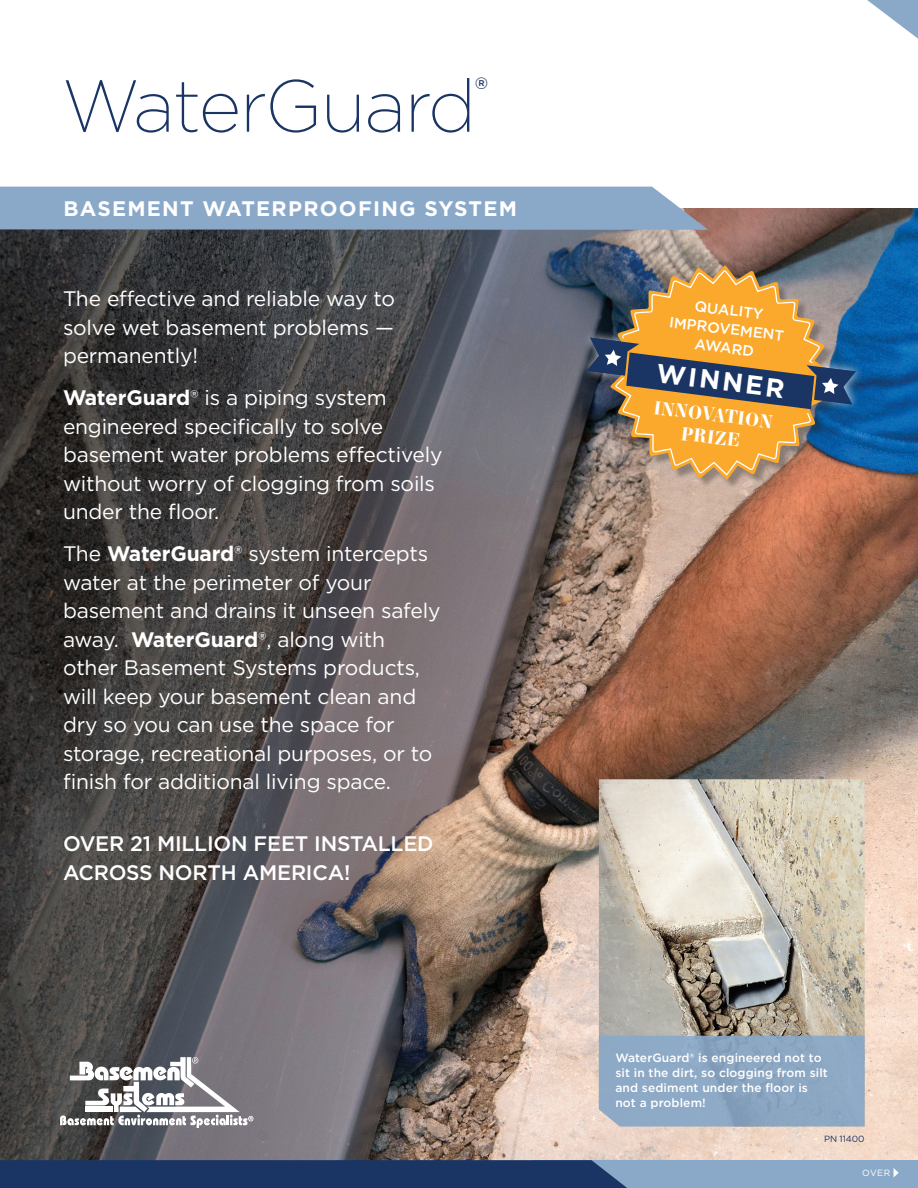
<style>
.page{position:relative;width:918px;height:1188px;background:#fff}
.page>*{position:absolute;margin:0;border:0;box-sizing:border-box;transform-origin:0 0}
.t1{font:200 73.5px "Gotham";letter-spacing:-.02em;color:#1a3564}
.t2{font:700 26.4px "Gotham";color:#fff}
.t3{font:21px/28.5px "Gotham";letter-spacing:-.01em;color:#fff}
.t4{font:500 21px/28.5px "Gotham";letter-spacing:-.01em;color:#fff}
.t5{font:700 21px "Gotham";letter-spacing:.06em;color:#fff}
.t6{font:700 17.85px/22.5px "Essonnes Display";color:#fff;text-align:center}
.t7{font:500 14.85px/18.9px "Gotham";color:#fff;text-align:center}
.t8{font:500 12px/15px "Gotham";letter-spacing:.01em;color:#fff}
.t9{font:9px "Gotham";letter-spacing:-.01em;color:#1a3564}
.t10{font:9px "Gotham";color:#fff}
.s1{font-weight:700}
</style>
<div class="page">
<img style="left:0;top:208px;width:918px;height:952px">
<div style="left:533px;top:1160px;width:385px;height:28px;background:#8aa9c9"></div>
<div style="left:0;top:1160px;width:627px;height:28px;background:#1a3564"></div>
<svg style="left:60px;top:1057px;width:193px;height:71px"></svg>
<div style="left:85px;top:1107px;width:28px;height:5px;background:#fff"></div>
<svg style="left:867px;top:0;width:51px;height:39px"></svg>
<img style="left:599px;top:779px;width:266px;height:257px">
<svg style="left:599px;top:1036px;width:266px;height:91px;background:#8da8c3"></svg>
<div style="left:0;top:187px;width:708px;height:43px;background:#8aa9c9"></div>
<div style="left:612px;top:267px;width:227px;height:223px;background:#231f20;opacity:.35"></div>
<svg style="left:611px;top:266px;width:218px;height:214px;background:#907c74"></svg>
<img style="left:577px;top:270px;width:288px;height:207px">
<svg style="left:894px;top:1168px;width:5px;height:9px"></svg>
<h1 class="t1" style="left:62px;top:60px;width:427px">WaterGuard<sup>®</sup></h1>
<p class="t5" style="left:63px;top:195px;width:455px">BASEMENT WATERPROOFING SYSTEM</p>
<p class="t3" style="left:63px;top:284px;width:333px;text-align:justify">The effective and reliable way to solve wet basement problems — permanently!</p>
<p class="t3" style="left:63px;top:383px;width:381px"><span class="s1">WaterGuard</span>® is a piping system engineered specifically to solve basement water problems effectively without worry of clogging from soils under the floor.</p>
<p class="t3" style="left:63px;top:539px;width:379px">The <span class="s1">WaterGuard</span>® system intercepts water at the perimeter of your basement and drains it unseen safely away. <span class="s1">WaterGuard</span>®, along with other Basement Systems products, will keep your basement clean and dry so you can use the space for storage, recreational purposes, or to finish for additional living space.</p>
<p class="t4" style="left:63px;top:829px;width:372px">OVER 21 MILLION FEET INSTALLED<br>ACROSS NORTH AMERICA!</p>
<p class="t7" style="left:673px;top:293px;width:117px;rotate:7deg">QUALITY<br>IMPROVEMENT<br>AWARD</p>
<p class="t2" style="left:659px;top:356px;width:130px;rotate:7deg">WINNER</p>
<p class="t6" style="left:655px;top:395px;width:121px;rotate:7deg">INNOVATION<br>PRIZE</p>
<p class="t8" style="left:615px;top:1050px;width:214px">WaterGuard® is engineered not to sit in the dirt, so clogging from silt and sediment under the floor is not a problem!</p>
<p class="t9" style="left:824px;top:1133px;width:42px">PN 11400</p>
<p class="t10" style="left:862px;top:1167px;width:29px">OVER</p>
</div>
